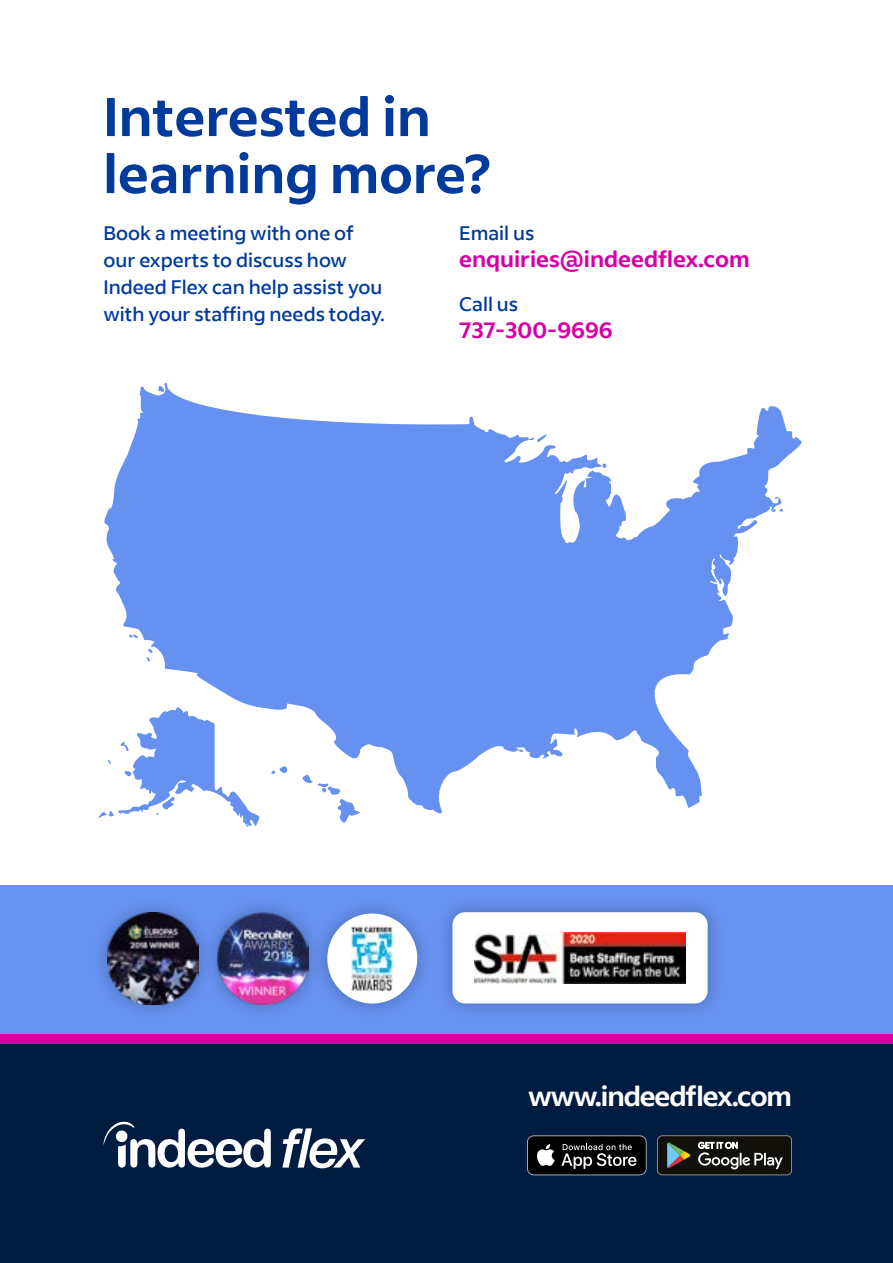
<style>
.page{position:relative;width:893px;height:1263px;background:#fff}
.page>*{position:absolute;margin:0;border:0;box-sizing:border-box;transform-origin:0 0}
.t1{font:700 54px/57px "Indeed Sans";color:#003a9b}
.t2{font:700 27.75px "Indeed Sans";letter-spacing:-.04em;color:#fff}
.t3{font:700 22.5px "Indeed Sans";color:#d700a4}
.t4{font:500 19.5px/27px "Indeed Sans";color:#003a9b}
</style>
<div class="page">
<div style="left:0;top:885px;width:893px;height:275px;background:#6792f0"></div>
<div style="left:0;top:1034px;width:893px;height:229px;background:#d700a4"></div>
<div style="left:0;top:1045px;width:893px;height:218px;background:#001c40"></div>
<svg style="left:527px;top:1135px;width:120px;height:40px;background:#2e2f30"></svg>
<svg style="left:657px;top:1135px;width:135px;height:40px;background:#3a3934"></svg>
<div style="left:311px;top:897px;width:123px;height:123px;background:#000;opacity:.25"></div>
<div style="left:327px;top:913px;width:90px;height:90px;background:#fff;border-radius:50%"></div>
<img style="left:352px;top:926px;width:41px;height:65px">
<div style="left:91px;top:897px;width:125px;height:124px;background:#000;opacity:.25"></div>
<img style="left:107px;top:913px;width:91px;height:91px">
<div style="left:201px;top:897px;width:123px;height:123px;background:#000;opacity:.25"></div>
<img style="left:217px;top:913px;width:91px;height:91px">
<div style="left:435px;top:895px;width:289px;height:126px;background:#000;opacity:.25"></div>
<div style="left:452px;top:912px;width:256px;height:91px;background:#fff;border-radius:13px"></div>
<img style="left:475px;top:932px;width:210px;height:51px">
<svg style="left:103px;top:1121px;width:168px;height:47px"></svg>
<svg style="left:282px;top:1128px;width:83px;height:40px"></svg>
<svg style="left:104px;top:383px;width:698px;height:431px;fill:#6691f0"></svg>
<svg style="left:602px;top:463px;width:5px;height:5px"></svg>
<svg style="left:271px;top:766px;width:16px;height:8px"></svg>
<svg style="left:302px;top:774px;width:59px;height:49px"></svg>
<svg style="left:98px;top:707px;width:162px;height:120px"></svg>
<svg style="left:129px;top:634px;width:10px;height:4px"></svg>
<svg style="left:147px;top:649px;width:6px;height:12px"></svg>
<svg style="left:158px;top:385px;width:7px;height:7px"></svg>
<svg style="left:536px;top:434px;width:11px;height:8px"></svg>
<svg style="left:772px;top:508px;width:11px;height:4px"></svg>
<h1 class="t1" style="left:103px;top:87px;width:389px">Interested in learning more?</h1>
<p class="t4" style="left:103px;top:219px;width:283px">Book a meeting with one of our experts to discuss how<br>Indeed Flex can help assist you with your staffing needs today.</p>
<p class="t4" style="left:459px;top:219px;width:77px">Email us</p>
<p class="t3" style="left:459px;top:244px;width:292px">enquiries@indeedflex.com</p>
<p class="t4" style="left:459px;top:291px;width:60px">Call us</p>
<p class="t3" style="left:459px;top:316px;width:155px">737-300-9696</p>
<h2 class="t2" style="left:528px;top:1079px;width:265px">www.indeedflex.com</h2>
</div>
